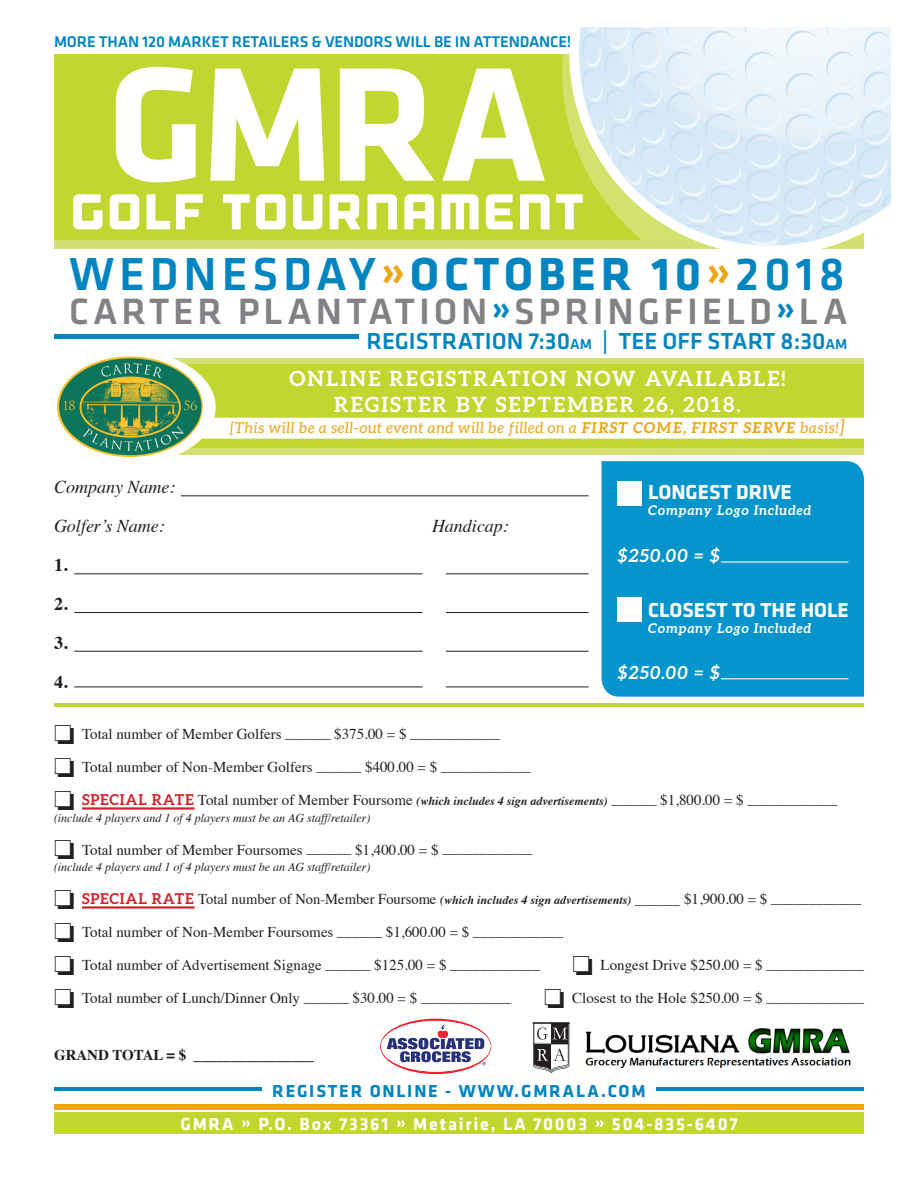
<style>
.page{position:relative;width:918px;height:1188px;background:#fff}
.page>*{position:absolute;margin:0;border:0;box-sizing:border-box;transform-origin:0 0}
.Body{font:700 168.45px "Klavika";color:#fff}
.Body-2{font:50.1px "Outage";letter-spacing:-.01em;color:#fff}
.Body-3{font:500 48px "Klavika";letter-spacing:.1em;color:#0085c1}
.Body-4{font:500 37.95px "Klavika";letter-spacing:.1em;color:#808285}
.Body-5{font:500 24px "Klavika";color:#0085c1}
.t1{font:700 21px/25.5px "Aleo";letter-spacing:.1em;color:#fff;text-align:center}
.t2{font:700 21px "Klavika";color:#fff}
.t3{font:700 18px "Klavika";letter-spacing:.1em;color:#fff}
.t4{font:italic 18px "Times";color:#231f20}
.t5{font:700 18px "Klavika";letter-spacing:.1em;color:#0085c1}
.t6{font:italic 700 18px "Aleo";letter-spacing:.035em;color:#fff}
.t7{font:700 18px "Times";color:#231f20}
.Body-6{font:500 16.05px "Klavika";letter-spacing:-.01em;color:#0085c1}
.t8{font:15px "Times";color:#231f20}
.t9{font:italic 15px "Aleo";letter-spacing:.04em;color:#eda416}
.t10{font:700 15px "Times";color:#231f20}
.t11{font:italic 700 13.5px "Aleo";letter-spacing:.055em;color:#fff}
.t12{font:italic 12px "Times";color:#231f20}
.s1{color:#eda416}
.s2{font-weight:700}
.s3{color:#0085c1}
.s4{font-size:15px}
.s5{font-size:18px}
.s6{font-family:"Aleo";font-weight:700;color:#d1232a}
.s7{font-weight:700;font-style:italic;font-size:12px}
</style>
<div class="page">
<div style="left:54px;top:54px;width:810px;height:194px;background:#d2e071"></div>
<div style="left:127px;top:358px;width:737px;height:96px;background:#d2e071"></div>
<div style="left:127px;top:364px;width:737px;height:84px;background:#c1d72f"></div>
<svg style="left:44px;top:351px;width:172px;height:113px"></svg>
<div style="left:54px;top:54px;width:810px;height:186px;background:#c1d72f"></div>
<svg style="left:562px;top:54px;width:7px;height:71px"></svg>
<img style="left:57px;top:356px;width:71px;height:62px">
<div style="left:54px;top:1104px;width:810px;height:6px;background:#eda416"></div>
<div style="left:54px;top:1113px;width:810px;height:21px;background:#c1d72f"></div>
<svg style="left:569px;top:54px;width:295px;height:195px"></svg>
<svg style="left:582px;top:27px;width:309px;height:219px;background:#deeceb"></svg>
<div style="left:54px;top:334px;width:304px;height:5px;background:#0085c1"></div>
<div style="left:199px;top:418px;width:665px;height:21px;background:#fff"></div>
<hr style="left:82px;top:807px;width:112px;height:3px;background:#d1232a">
<hr style="left:82px;top:906px;width:112px;height:3px;background:#d1232a">
<hr style="left:74px;top:651px;width:349px;height:1px;background:#231f20">
<hr style="left:74px;top:687px;width:349px;height:1px;background:#231f20">
<hr style="left:74px;top:612px;width:349px;height:1px;background:#231f20">
<hr style="left:74px;top:573px;width:349px;height:1px;background:#231f20">
<hr style="left:446px;top:651px;width:143px;height:1px;background:#231f20">
<hr style="left:446px;top:687px;width:143px;height:1px;background:#231f20">
<hr style="left:446px;top:612px;width:143px;height:1px;background:#231f20">
<hr style="left:446px;top:573px;width:143px;height:1px;background:#231f20">
<hr style="left:181px;top:495px;width:408px;height:1px;background:#231f20">
<hr style="left:54px;top:703px;width:810px;height:4px;background:#c1d72f">
<hr style="left:54px;top:1088px;width:208px;height:3px;background:#0085c1">
<hr style="left:656px;top:1088px;width:208px;height:3px;background:#0085c1">
<img style="left:585px;top:1028px;width:266px;height:40px">
<svg style="left:380px;top:1019px;width:111px;height:55px"></svg>
<svg style="left:532px;top:1022px;width:38px;height:51px"></svg>
<div style="left:602px;top:461px;width:262px;height:236px;background:#0594cb"></div>
<div style="left:617px;top:481px;width:25px;height:24px;background:#fff"></div>
<div style="left:617px;top:597px;width:25px;height:25px;background:#fff"></div>
<hr style="left:721px;top:561px;width:127px;height:2px;background:#fff">
<hr style="left:721px;top:678px;width:127px;height:1px;background:#fff">
<p class="Body-6" style="left:54px;top:31px;width:519px">MORE THAN 120 MARKET RETAILERS &amp; VENDORS WILL BE IN ATTENDANCE!</p>
<p class="Body" style="left:107px;top:3px;width:441px">GMRA</p>
<p class="Body-2" style="left:69px;top:183px;width:517px">golf TOURNAMENT</p>
<p class="Body-3" style="left:69px;top:242px;width:777px">WEDNESDAY<span class="s1">»</span><span class="s2">OCTOBER 10</span><span class="s1">»</span>2018</p>
<p class="Body-4" style="left:69px;top:286px;width:780px">CARTER PLANTATION<span class="s3">»</span>SPRINGFIELD<span class="s3">»</span>LA</p>
<p class="Body-5" style="left:367px;top:325px;width:482px">REGISTRATION 7:30<span class="s4">AM</span> | TEE OFF START 8:30<span class="s4">AM</span></p>
<p class="t1" style="left:289px;top:366px;width:498px">ONLINE REGISTRATION NOW AVAILABLE!<br>REGISTER BY SEPTEMBER 26, 2018.</p>
<p class="t9" style="left:230px;top:419px;width:616px">[This will be a sell-out event and will be filled on a <span class="s2">FIRST COME, FIRST SERVE</span> basis!<span class="s5">]</span></p>
<p class="t4" style="left:54px;top:471px;width:123px">Company Name:</p>
<p class="t4" style="left:54px;top:510px;width:112px">Golfer’s Name:</p>
<p class="t4" style="left:432px;top:510px;width:78px">Handicap:</p>
<p class="t7" style="left:54px;top:548px;width:15px">1.</p>
<p class="t7" style="left:54px;top:587px;width:15px">2.</p>
<p class="t7" style="left:54px;top:626px;width:15px">3.</p>
<p class="t7" style="left:54px;top:665px;width:15px">4.</p>
<p class="t8" style="left:54px;top:720px;width:448px">❏ Total number of Member Golfers ______ $375.00 = $ ____________</p>
<p class="t8" style="left:54px;top:753px;width:479px">❏ Total number of Non-Member Golfers ______ $400.00 = $ ____________</p>
<p class="t8" style="left:54px;top:786px;width:785px">❏ <span class="s6">SPECIAL RATE</span> Total number of Member Foursome <span class="s7">(which includes 4 sign advertisements)</span> ______ $1,800.00 = $ ____________</p>
<p class="t12" style="left:54px;top:808px;width:318px">(include 4 players and 1 of 4 players must be an AG staff/retailer)</p>
<p class="t8" style="left:54px;top:836px;width:480px">❏ Total number of Member Foursomes ______ $1,400.00 = $ ____________</p>
<p class="t12" style="left:54px;top:857px;width:318px">(include 4 players and 1 of 4 players must be an AG staff/retailer)</p>
<p class="t8" style="left:54px;top:885px;width:809px">❏ <span class="s6">SPECIAL RATE</span> Total number of Non-Member Foursome <span class="s7">(which includes 4 sign advertisements)</span> ______ $1,900.00 = $ ____________</p>
<p class="t8" style="left:54px;top:918px;width:511px">❏ Total number of Non-Member Foursomes ______ $1,600.00 = $ ____________</p>
<p class="t8" style="left:54px;top:951px;width:811px">❏ Total number of Advertisement Signage ______ $125.00 = $ ____________ ❏ Longest Drive $250.00 = $ _____________</p>
<p class="t8" style="left:54px;top:984px;width:811px">❏ Total number of Lunch/Dinner Only ______ $30.00 = $ ____________ ❏ Closest to the Hole $250.00 = $ _____________</p>
<p class="t2" style="left:648px;top:477px;width:145px">LONGEST DRIVE</p>
<p class="t11" style="left:648px;top:503px;width:165px">Company Logo Included</p>
<p class="t6" style="left:617px;top:545px;width:104px">$250.00 = $</p>
<p class="t2" style="left:648px;top:595px;width:202px">CLOSEST TO THE HOLE</p>
<p class="t11" style="left:648px;top:621px;width:165px">Company Logo Included</p>
<p class="t6" style="left:617px;top:662px;width:104px">$250.00 = $</p>
<p class="t10" style="left:54px;top:1041px;width:261px">GRAND TOTAL = $ ________________</p>
<p class="t5" style="left:272px;top:1078px;width:375px">REGISTER ONLINE - WWW.GMRALA.COM</p>
<p class="t3" style="left:180px;top:1111px;width:559px">GMRA » P.O. Box 73361 » Metairie, LA 70003 » 504-835-6407</p>
</div>
